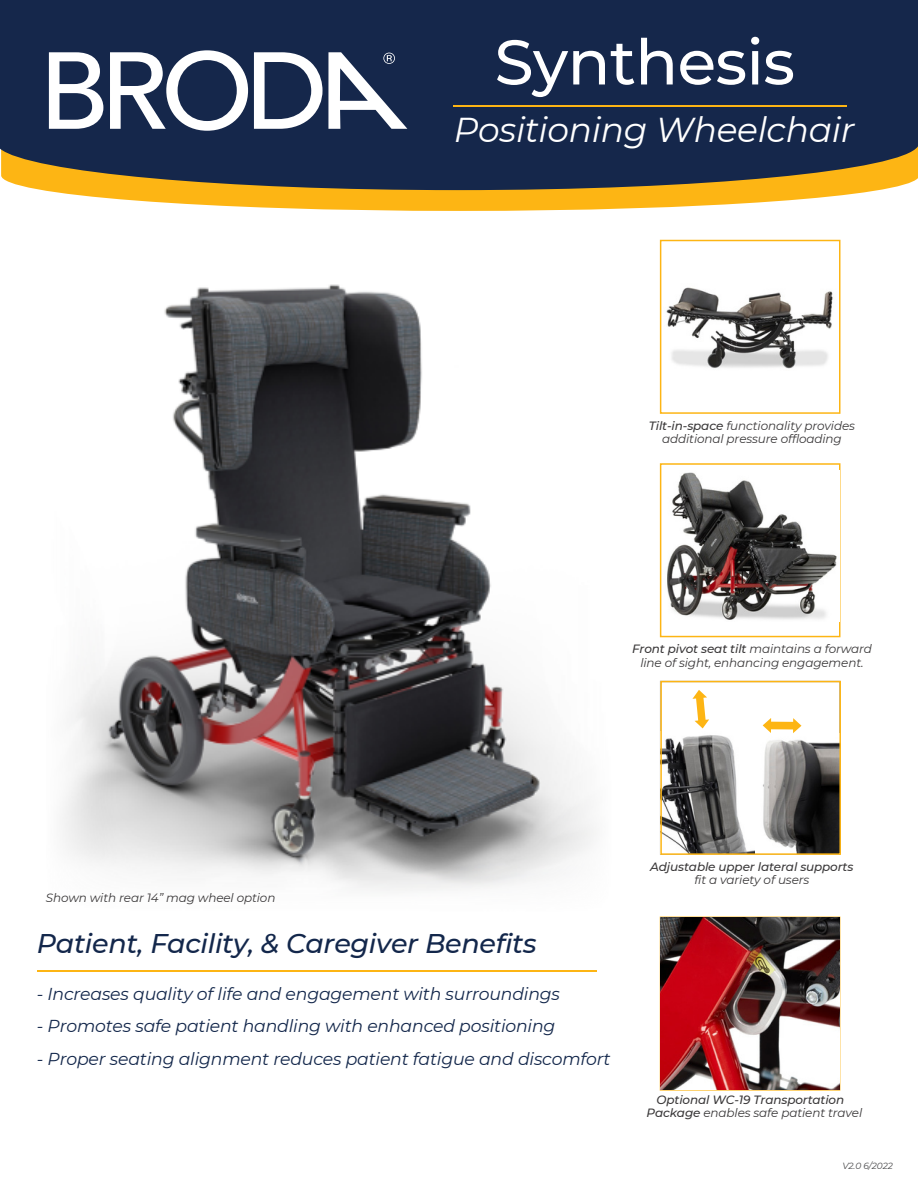
<style>
.page{position:relative;width:918px;height:1188px;background:#fff}
.page>*{position:absolute;margin:0;border:0;box-sizing:border-box;transform-origin:0 0}
.t1{font:500 63px "Montserrat";letter-spacing:-.01em;color:#fff}
.t2{font:italic 34.5px "Montserrat";letter-spacing:-.01em;color:#fff}
.t3{font:italic 500 27px "Montserrat";letter-spacing:-.01em;color:#13274b}
.t4{font:italic 17.25px "Montserrat";letter-spacing:-.01em;color:#13274b}
.t5{font:italic 12px/13.5px "Montserrat";letter-spacing:-.01em;color:#3a3839;text-align:center}
.t6{font:italic 500 12px/13.5px "Montserrat";letter-spacing:-.01em;color:#3a3839;text-align:center}
.t7{font:italic 9px "Montserrat";letter-spacing:-.01em;color:#4c4c4e}
.s1{font-weight:500}
.s2{font-weight:400}
</style>
<div class="page">
<svg style="left:42px;top:190px;width:837px;height:21px;fill:#fdb514"></svg>
<div style="left:0;top:0;width:918px;height:190px;background:#15274b"></div>
<svg style="left:660px;top:240px;width:180px;height:174px"></svg>
<svg style="left:660px;top:463px;width:180px;height:174px"></svg>
<svg style="left:660px;top:917px;width:180px;height:174px"></svg>
<img style="left:664px;top:284px;width:172px;height:86px">
<img style="left:663px;top:470px;width:176px;height:152px">
<img style="left:661px;top:917px;width:178px;height:172px">
<svg style="left:49px;top:52px;width:54px;height:77px"></svg>
<svg style="left:110px;top:50px;width:138px;height:81px"></svg>
<svg style="left:254px;top:52px;width:153px;height:77px"></svg>
<hr style="left:37px;top:970px;width:560px;height:2px;background:#fdb514">
<hr style="left:453px;top:105px;width:394px;height:2px;background:#fdb514">
<svg style="left:660px;top:681px;width:181px;height:174px"></svg>
<img style="left:62px;top:284px;width:534px;height:607px">
<p class="t1" style="left:494px;top:23px;width:302px">Synthesis</p>
<p class="t2" style="left:454px;top:109px;width:402px">Positioning Wheelchair</p>
<p class="t5" style="left:649px;top:419px;width:208px"><span class="s1">Tilt-in-space</span> functionality provides additional pressure offloading</p>
<p class="t5" style="left:632px;top:642px;width:241px"><span class="s1">Front pivot seat tilt</span> maintains a forward line of sight, enhancing engagement.</p>
<p class="t5" style="left:46px;top:891px;width:231px">Shown with rear 14” mag wheel option</p>
<p class="t3" style="left:37px;top:927px;width:502px">Patient, Facility, &amp; Caregiver Benefits</p>
<p class="t4" style="left:37px;top:983px;width:525px">- Increases quality of life and engagement with surroundings</p>
<p class="t4" style="left:37px;top:1016px;width:520px">- Promotes safe patient handling with enhanced positioning</p>
<p class="t4" style="left:37px;top:1048px;width:575px">- Proper seating alignment reduces patient fatigue and discomfort</p>
<p class="t6" style="left:650px;top:860px;width:205px">Adjustable upper lateral supports <span class="s2">fit a variety of users</span></p>
<p class="t6" style="left:646px;top:1093px;width:217px;text-align:left;text-indent:10px">Optional WC-19 Transportation<br>Package <span class="s2">enables safe patient travel</span></p>
<p class="t7" style="left:842px;top:1160px;width:52px">V2.0 6/2022</p>
</div>
